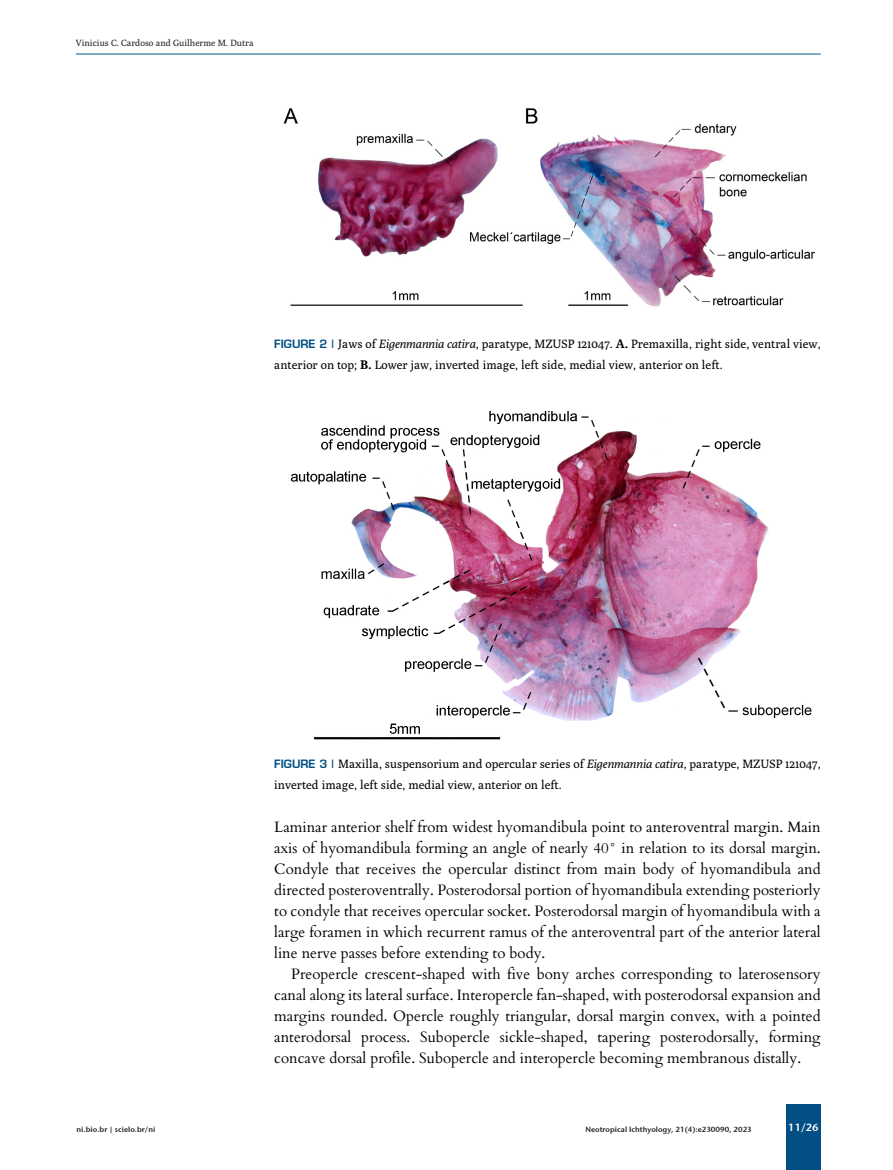
<style>
.page{position:relative;width:893px;height:1170px;background:#fff}
.page>*{position:absolute;margin:0;border:0;box-sizing:border-box;transform-origin:0 0}
.t1{font:15px/21px "Cardo";color:#000;text-align:justify}
.t2{font:12px/21px "Poly";color:#000}
.t3{font:10.5px "Stone Sans Sem ITCTT Semi";color:#fff}
.t4{font:9px "Poly";color:#231f20}
.t5{font:7.5px "Stone Sans Sem ITCTT Semi";color:#231f20}
.s1{font-family:"Eugenio Medium Normal";color:#015085}
.s2{font-style:italic}
.s3{font-family:"Droid Serif";font-weight:700}
</style>
<div class="page">
<hr style="left:76px;top:54px;width:745px;height:1px;background:#01558c">
<div style="left:786px;top:1104px;width:35px;height:65px;background:#014f84"></div>
<img style="left:290px;top:410px;width:522px;height:330px">
<img style="left:283px;top:108px;width:532px;height:199px">
<p class="t4" style="left:76px;top:38px;width:179px">Vinicius C. Cardoso and Guilherme M. Dutra</p>
<p class="t2" style="left:274px;top:333px;width:548px"><span class="s1">FIGURE 2 |</span> Jaws of <span class="s2">Eigenmannia catira</span>, paratype, MZUSP 121047. <span class="s3">A.</span> Premaxilla, right side, ventral view, anterior on top; <span class="s3">B.</span> Lower jaw, inverted image, left side, medial view, anterior on left.</p>
<p class="t2" style="left:274px;top:753px;width:548px"><span class="s1">FIGURE 3 |</span> Maxilla, suspensorium and opercular series of <span class="s2">Eigenmannia catira</span>, paratype, MZUSP 121047, inverted image, left side, medial view, anterior on left.</p>
<p class="t1" style="left:274px;top:815px;width:548px">Laminar anterior shelf from widest hyomandibula point to anteroventral margin. Main axis of hyomandibula forming an angle of nearly 40° in relation to its dorsal margin.<br>Condyle that receives the opercular distinct from main body of hyomandibula and directed posteroventrally. Posterodorsal portion of hyomandibula extending posteriorly to condyle that receives opercular socket. Posterodorsal margin of hyomandibula with a large foramen in which recurrent ramus of the anteroventral part of the anterior lateral line nerve passes before extending to body.</p>
<p class="t1" style="left:274px;top:962px;width:548px;text-indent:17px">Preopercle crescent-shaped with five bony arches corresponding to laterosensory canal along its lateral surface. Interopercle fan-shaped, with posterodorsal expansion and margins rounded. Opercle roughly triangular, dorsal margin convex, with a pointed anterodorsal process. Subopercle sickle-shaped, tapering posterodorsally, forming concave dorsal profile. Subopercle and interopercle becoming membranous distally.</p>
<p class="t5" style="left:77px;top:1122px;width:80px">ni.bio.br | scielo.br/ni</p>
<p class="t5" style="left:585px;top:1122px;width:168px">Neotropical Ichthyology, 21(4):e230090, 2023</p>
<p class="t3" style="left:788px;top:1118px;width:32px">11/26</p>
</div>
